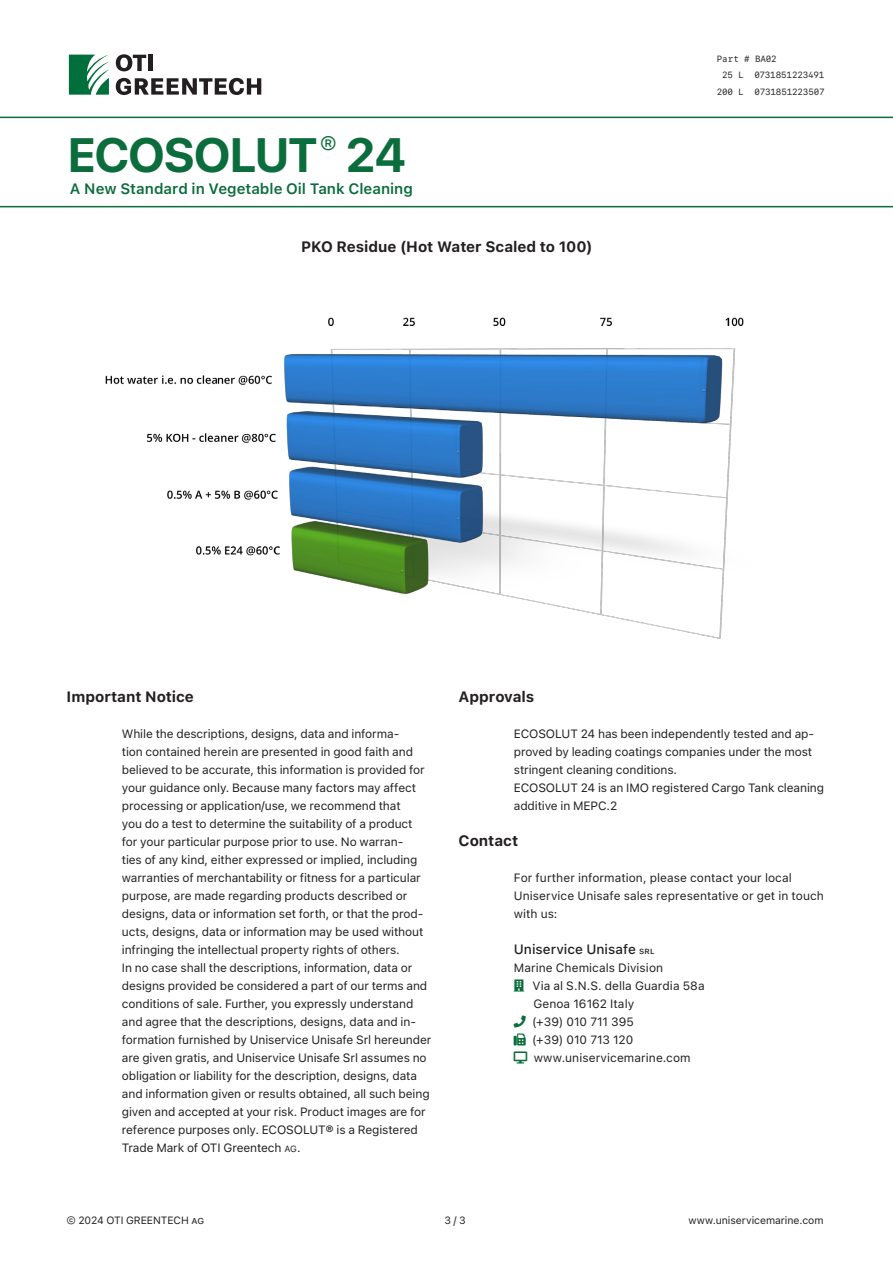
<style>
.page{position:relative;width:893px;height:1263px;background:#fff}
.page>*{position:absolute;margin:0;border:0;box-sizing:border-box;transform-origin:0 0}
.t1{font:700 48px "SF Pro Display";letter-spacing:-.01em;color:#0b6c3c}
.t2{font:700 15px "SF Pro Text";letter-spacing:-.005em;color:#231f20}
.t3{font:600 15px "SF Pro Text";color:#0b6c3c}
.NORMAL_TABBED{font:500 13.5px "SF Pro Text";color:#231f20}
.NORMAL_TABBED-2{font:12px/18px "SF Pro Text";letter-spacing:-.01em;color:#231f20}
.t4{font:10.5px "SF Pro Text";letter-spacing:-.005em;color:#231f20}
.t5{font:9px "SF Mono";letter-spacing:-.025em;color:#231f20}
.s1{font-size:9px}
.s2{color:#0b6c3c}
</style>
<div class="page">
<img style="left:105px;top:317px;width:639px;height:322px">
<hr style="left:0;top:206px;width:893px;height:1px;background:#0b6c3c">
<hr style="left:0;top:117px;width:893px;height:1px;background:#0b6c3c">
<svg style="left:69px;top:55px;width:40px;height:40px"></svg>
<svg style="left:116px;top:54px;width:30px;height:17px"></svg>
<div style="left:148px;top:55px;width:5px;height:16px;background:#231f20"></div>
<svg style="left:116px;top:78px;width:145px;height:17px"></svg>
<h1 class="t1" style="left:68px;top:128px;width:339px">ECOSOLUT<sup>®</sup> 24</h1>
<p class="t3" style="left:70px;top:180px;width:344px">A New Standard in Vegetable Oil Tank Cleaning</p>
<p class="t2" style="left:301px;top:238px;width:293px">PKO Residue (Hot Water Scaled to 100)</p>
<p class="t5" style="left:717px;top:52px;width:62px">Part # BA02</p>
<p class="t5" style="left:722px;top:68px;width:104px">25 L 0731851223491</p>
<p class="t5" style="left:717px;top:85px;width:109px">200 L 0731851223507</p>
<p class="t2" style="left:67px;top:688px;width:129px">Important Notice</p>
<p class="NORMAL_TABBED-2" style="left:122px;top:725px;width:311px">While the descriptions, designs, data and informa-<br>tion contained herein are presented in good faith and believed to be accurate, this information is provided for your guidance only. Because many factors may affect processing or application/use, we recommend that<br>you do a test to determine the suitability of a product<br>for your particular purpose prior to use. No warran-<br>ties of any kind, either expressed or implied, including warranties of merchantability or fitness for a particular purpose, are made regarding products described or designs, data or information set forth, or that the prod&shy;ucts, designs, data or information may be used without infringing the intellectual property rights of others.<br>In no case shall the descriptions, information, data or designs provided be considered a part of our terms and conditions of sale. Further, you expressly understand and agree that the descriptions, designs, data and in&shy;formation furnished by Uniservice Unisafe Srl hereunder are given gratis, and Uniservice Unisafe Srl assumes no obligation or liability for the description, designs, data and information given or results obtained, all such being given and accepted at your risk. Product images are for reference purposes only. ECOSOLUT® is a Registered Trade Mark of OTI Greentech <span class="s1">AG</span>.</p>
<p class="t2" style="left:459px;top:688px;width:77px">Approvals</p>
<p class="NORMAL_TABBED-2" style="left:514px;top:725px;width:302px">ECOSOLUT 24 has been independently tested and ap&shy;proved by leading coatings companies under the most stringent cleaning conditions.</p>
<p class="NORMAL_TABBED-2" style="left:514px;top:779px;width:312px">ECOSOLUT 24 is an IMO registered Cargo Tank cleaning additive in MEPC.2</p>
<p class="t2" style="left:459px;top:832px;width:61px">Contact</p>
<p class="NORMAL_TABBED-2" style="left:514px;top:869px;width:312px">For further information, please contact your local<br>Uniservice Unisafe sales representative or get in touch with us:</p>
<p class="NORMAL_TABBED" style="left:514px;top:941px;width:142px">Uniservice Unisafe <span class="s1">srl</span></p>
<p class="NORMAL_TABBED-2" style="left:514px;top:959px;width:151px">Marine Chemicals Division</p>
<p class="NORMAL_TABBED-2" style="left:514px;top:977px;width:192px"><span class="s2">◆●■</span> Via al S.N.S. della Guardia 58a</p>
<p class="NORMAL_TABBED-2" style="left:533px;top:995px;width:102px">Genoa 16162 Italy</p>
<p class="NORMAL_TABBED-2" style="left:514px;top:1013px;width:122px"><span class="s2">□■</span> (+39) 010 711 395</p>
<p class="NORMAL_TABBED-2" style="left:532px;top:1031px;width:103px">(+39) 010 713 120</p>
<p class="NORMAL_TABBED-2" style="left:514px;top:1049px;width:178px"><span class="s2">▲▼□</span> www.uniservicemarine.com</p>
<p class="t4" style="left:67px;top:1214px;width:139px">© 2024 OTI GREENTECH ag</p>
<p class="t4" style="left:445px;top:1214px;width:23px">3 / 3</p>
<p class="t4" style="left:689px;top:1214px;width:136px">www.uniservicemarine.com</p>
</div>
